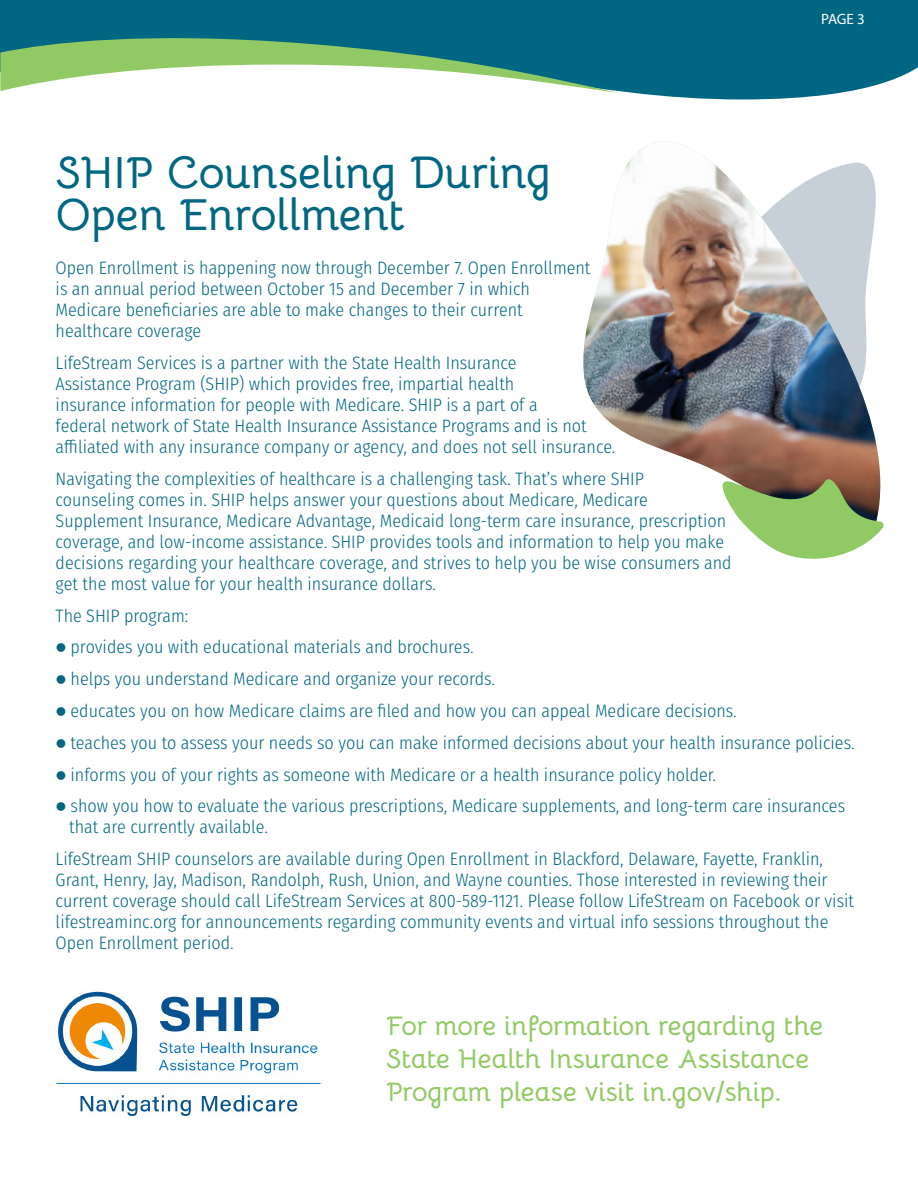
<style>
.page{position:relative;width:918px;height:1188px;background:#fff}
.page>*{position:absolute;margin:0;border:0;box-sizing:border-box;transform-origin:0 0}
.t1{font:700 45px/42px "Bellota";letter-spacing:-.01em;color:#006782}
.t2{font:700 27px/33px "Bellota";letter-spacing:-.01em;color:#91ca64}
.t3{font:300 18px/21px "Fira Sans Condensed";color:#006782}
.t4{font:15px "Myriad Pro";color:#fff}
</style>
<div class="page">
<div style="left:618px;top:0;width:300px;height:99px;background:#006782"></div>
<svg style="left:0;top:0;width:618px;height:93px"></svg>
<img style="left:583px;top:141px;width:297px;height:331px">
<svg style="left:717px;top:472px;width:167px;height:87px"></svg>
<img style="left:56px;top:990px;width:267px;height:127px">
<p class="t1" style="left:56px;top:147px;width:497px">SHIP Counseling During<br>Open Enrollment</p>
<p class="t4" style="left:821px;top:10px;width:45px">PAGE 3</p>
<p class="t3" style="left:56px;top:257px;width:536px">Open Enrollment is happening now through December 7. Open Enrollment is an annual period between October 15 and December 7 in which Medicare beneficiaries are able to make changes to their current healthcare coverage</p>
<p class="t3" style="left:56px;top:352px;width:561px">LifeStream Services is a partner with the State Health Insurance<br>Assistance Program (SHIP) which provides free, impartial health<br>insurance information for people with Medicare. SHIP is a part of a<br>federal network of State Health Insurance Assistance Programs and is not affiliated with any insurance company or agency, and does not sell insurance.</p>
<p class="t3" style="left:56px;top:468px;width:678px">Navigating the complexities of healthcare is a challenging task. That’s where SHIP<br>counseling comes in. SHIP helps answer your questions about Medicare, Medicare Supplement Insurance, Medicare Advantage, Medicaid long-term care insurance, prescription coverage, and low-income assistance. SHIP provides tools and information to help you make decisions regarding your healthcare coverage, and strives to help you be wise consumers and get the most value for your health insurance dollars.</p>
<p class="t3" style="left:56px;top:605px;width:134px">The SHIP program:</p>
<p class="t3" style="left:56px;top:636px;width:420px">● provides you with educational materials and brochures.</p>
<p class="t3" style="left:56px;top:668px;width:441px">● helps you understand Medicare and organize your records.</p>
<p class="t3" style="left:56px;top:700px;width:683px">● educates you on how Medicare claims are filed and how you can appeal Medicare decisions.</p>
<p class="t3" style="left:56px;top:732px;width:801px">● teaches you to assess your needs so you can make informed decisions about your health insurance policies.</p>
<p class="t3" style="left:56px;top:764px;width:662px">● informs you of your rights as someone with Medicare or a health insurance policy holder.</p>
<p class="t3" style="left:69px;top:795px;width:778px;text-indent:-13px">● show you how to evaluate the various prescriptions, Medicare supplements, and long-term care insurances that are currently available.</p>
<p class="t3" style="left:56px;top:848px;width:800px">LifeStream SHIP counselors are available during Open Enrollment in Blackford, Delaware, Fayette, Franklin, Grant, Henry, Jay, Madison, Randolph, Rush, Union, and Wayne counties. Those interested in reviewing their current coverage should call LifeStream Services at 800-589-1121. Please follow LifeStream on Facebook or visit lifestreaminc.org for announcements regarding community events and virtual info sessions throughout the Open Enrollment period.</p>
<p class="t2" style="left:386px;top:1007px;width:439px">For more information regarding the<br>State Health Insurance Assistance<br>Program please visit in.gov/ship.</p>
</div>
